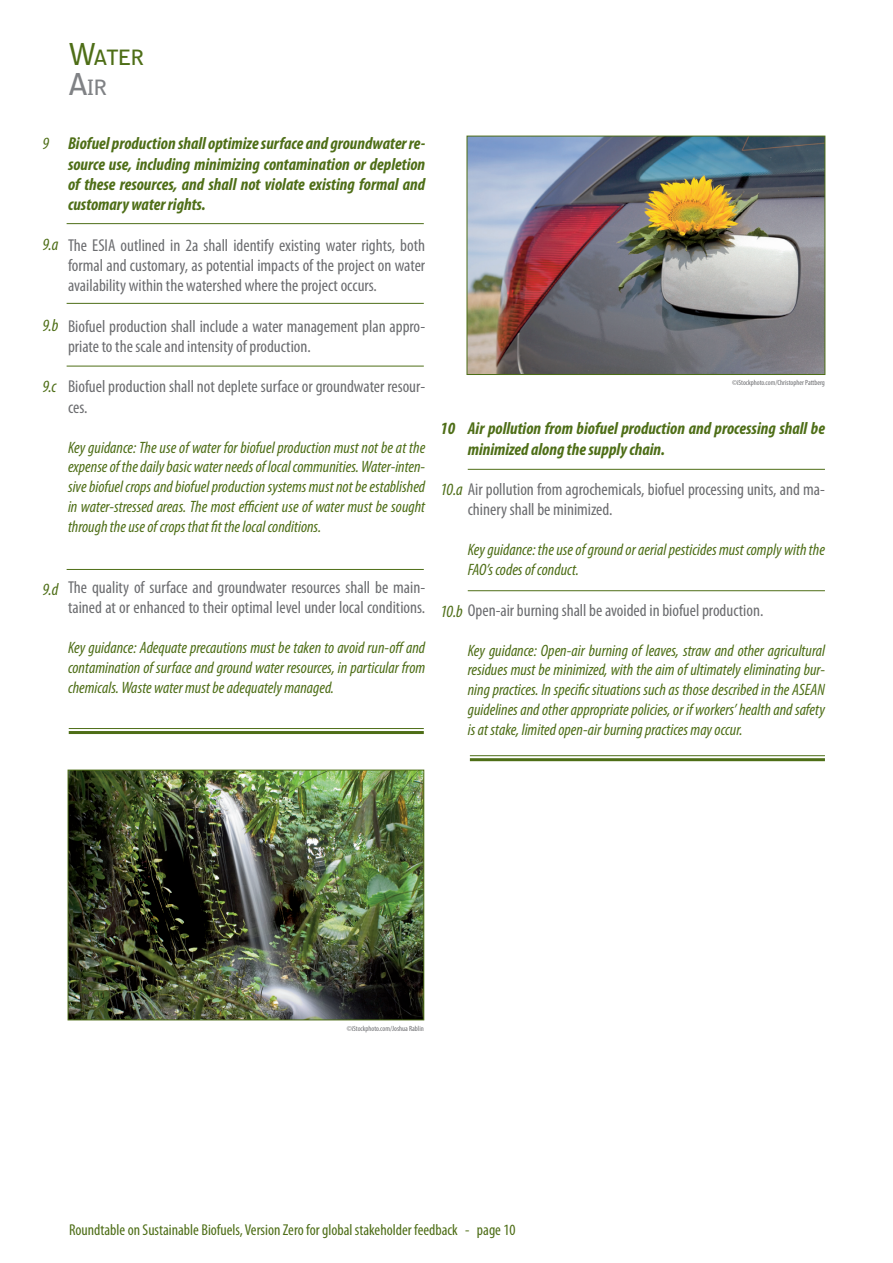
<style>
.page{position:relative;width:893px;height:1263px;background:#fff}
.page>*{position:absolute;margin:0;border:0;box-sizing:border-box;transform-origin:0 0}
.t1{font:700 21px/30px "Bell Gothic Std";letter-spacing:-.07em;color:#4e6e17}
.t2{font:condensed 17.25px/20.2px "Myriad Pro";color:#6c6d70}
.t3{font:italic 700 condensed 17.25px/20.2px "Myriad Pro";color:#4e6e17;text-align:justify}
.t4{font:italic condensed 17.25px "Myriad Pro";color:#4e6e17}
.t5{font:italic condensed 16.5px/19.8px "Myriad Pro";color:#4e6e17;text-align:justify}
.t6{font:condensed 15.75px "Myriad Pro";color:#4e6e17}
.t7{font:condensed 7.5px "Myriad Pro";color:#6c6d70}
.s1{font-size:30px}
.s2{font-size:30px;color:#808285}
.s3{color:#808285}
.s4{font-style:italic;color:#4e6e17}
</style>
<div class="page">
<hr style="left:69px;top:728px;width:355px;height:1px;background:#4e6e17">
<hr style="left:69px;top:731px;width:355px;height:3px;background:#4e6e17">
<hr style="left:470px;top:755px;width:355px;height:1px;background:#4e6e17">
<hr style="left:470px;top:758px;width:355px;height:3px;background:#4e6e17">
<hr style="left:468px;top:469px;width:357px;height:1px;background:#4e6e17">
<hr style="left:67px;top:223px;width:357px;height:1px;background:#4e6e17">
<hr style="left:67px;top:303px;width:357px;height:1px;background:#4e6e17">
<hr style="left:67px;top:366px;width:357px;height:1px;background:#4e6e17">
<hr style="left:67px;top:569px;width:357px;height:1px;background:#4e6e17">
<hr style="left:468px;top:590px;width:357px;height:1px;background:#4e6e17">
<img style="left:469px;top:138px;width:354px;height:235px">
<div style="left:467px;top:136px;width:358px;height:239px;border:1px solid #4e6e17"></div>
<img style="left:70px;top:772px;width:352px;height:246px">
<div style="left:68px;top:770px;width:356px;height:250px;border:1px solid #4e6e17"></div>
<p class="t1" style="left:68px;top:42px;width:74px"><span class="s1">W</span>ATER<br><span class="s2">A</span><span class="s3">IR</span></p>
<p class="t4" style="left:43px;top:133px;width:8px">9</p>
<p class="t4" style="left:43px;top:234px;width:17px">9.a</p>
<p class="t4" style="left:43px;top:315px;width:17px">9.b</p>
<p class="t4" style="left:43px;top:376px;width:16px">9.c</p>
<p class="t3" style="left:68px;top:133px;width:359px">Biofuel production shall optimize surface and groundwater re&shy;source use, including minimizing contamination or depletion of these resources, and shall not violate existing formal and customary water rights.</p>
<p class="t2" style="left:68px;top:235px;width:359px;text-align:justify">The ESIA outlined in 2a shall identify existing water rights, both formal and customary, as potential impacts of the project on water availability within the watershed where the project occurs.</p>
<p class="t2" style="left:68px;top:316px;width:359px">Biofuel production shall include a water management plan appro&shy;priate to the scale and intensity of production.</p>
<p class="t2" style="left:68px;top:376px;width:359px">Biofuel production shall not deplete surface or groundwater resour&shy;ces.</p>
<p class="t5" style="left:68px;top:437px;width:359px">Key guidance: The use of water for biofuel production must not be at the expense of the daily basic water needs of local communities. Water-inten&shy;sive biofuel crops and biofuel production systems must not be established in water-stressed areas. The most efficient use of water must be sought through the use of crops that fit the local conditions.</p>
<p class="t4" style="left:43px;top:578px;width:17px">9.d</p>
<p class="t2" style="left:68px;top:577px;width:359px">The quality of surface and groundwater resources shall be main&shy;tained at or enhanced to their optimal level under local conditions.</p>
<p class="t5" style="left:68px;top:637px;width:359px">Key guidance: Adequate precautions must be taken to avoid run-off and contamination of surface and ground water resources, in particular from chemicals. Waste water must be adequately managed.</p>
<p class="t7" style="left:732px;top:378px;width:94px">©iStockphoto.com/Christopher Pattberg</p>
<p class="t3" style="left:468px;top:418px;width:359px">Air pollution from biofuel production and processing shall be minimized along the supply chain.</p>
<p class="t2" style="left:468px;top:479px;width:359px;text-indent:-27px"><span class="s4">10.a</span> Air pollution from agrochemicals, biofuel processing units, and ma&shy;chinery shall be minimized.</p>
<p class="t5" style="left:468px;top:540px;width:359px">Key guidance: the use of ground or aerial pesticides must comply with the<br>FAO’s codes of conduct.</p>
<p class="t2" style="left:441px;top:600px;width:324px"><span class="s4">10.b</span> Open-air burning shall be avoided in biofuel production.</p>
<p class="t5" style="left:468px;top:640px;width:359px">Key guidance: Open-air burning of leaves, straw and other agricultural residues must be minimized, with the aim of ultimately eliminating bur&shy;ning practices. In specific situations such as those described in the ASEAN guidelines and other appropriate policies, or if workers’ health and safety is at stake, limited open-air burning practices may occur.</p>
<p class="t3" style="left:441px;top:418px;width:16px">10</p>
<p class="t7" style="left:347px;top:1024px;width:79px">©iStockphoto.com/Joshua Rablin</p>
<p class="t6" style="left:69px;top:1220px;width:448px">Roundtable on Sustainable Biofuels, Version Zero for global stakeholder feedback - page 10</p>
</div>
